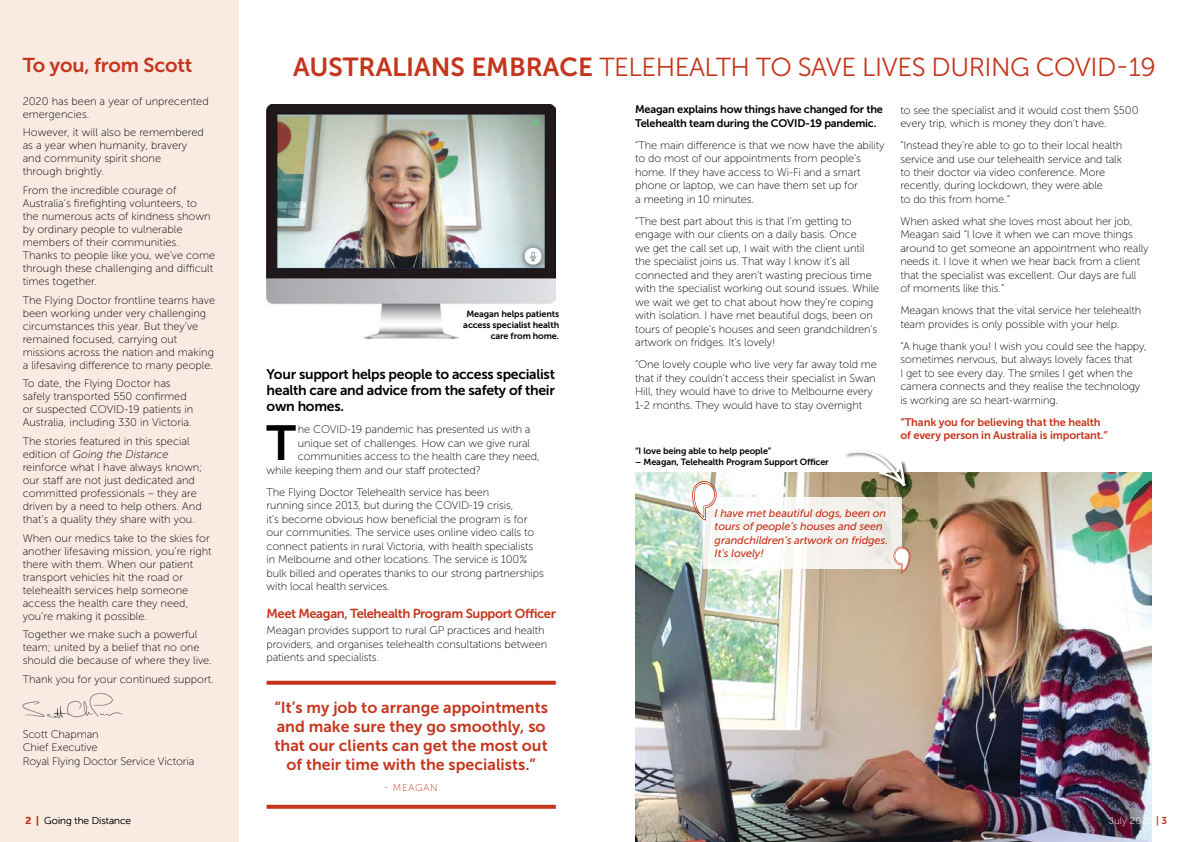
<style>
.page{position:relative;width:1191px;height:842px;background:#fff}
.page>*{position:absolute;margin:0;border:0;box-sizing:border-box;transform-origin:0 0}
.t1{font:49px "Museo Sans 700";color:#000}
.t2{font:26px "Museo Sans 300";letter-spacing:-.02em;color:#c5351c}
.t3{font:20px "Museo Sans 700";letter-spacing:-.01em;color:#c5351c}
.t4{font:16px/19px "Museo Sans 700";color:#c5351c;text-align:center}
.t5{font:14px/16px "Museo Sans 700";letter-spacing:-.02em;color:#000;text-align:justify}
.t6{font:13px "Museo Sans 700";letter-spacing:-.03em;color:#c5351c}
.t7{font:11px/13.5px "Museo Sans 100";letter-spacing:-.01em;color:#000}
.t8{font:italic 11px/13.5px "Museo Sans 500";letter-spacing:-.01em;color:#c5351c}
.t9{font:11px/13.5px "Museo Sans 700";letter-spacing:-.02em;color:#000}
.t10{font:11px/13.5px "Museo Sans 700";letter-spacing:-.01em;color:#c5351c}
.t11{font:10px "Museo Sans 100";color:#000}
.t12{font:10px "Museo Sans 100";color:#fff}
.t13{font:10px "Museo Sans 100";letter-spacing:.07em;color:#c5351c}
.t14{font:9px/10.8px "Museo Sans 700";letter-spacing:-.01em;color:#000;text-align:right}
.s1{font-style:italic}
.s2{font-family:"Museo Sans 700"}
.s3{font-family:"Museo Sans 700";color:#c5351c}
</style>
<div class="page">
<div style="left:0;top:0;width:238px;height:842px;background:#f9eae2"></div>
<img style="left:635px;top:472px;width:516px;height:370px">
<svg style="left:266px;top:681px;width:290px;height:4px"></svg>
<svg style="left:266px;top:805px;width:290px;height:4px"></svg>
<img style="left:266px;top:105px;width:290px;height:233px">
<svg style="left:703px;top:497px;width:199px;height:72px;fill:#f6f3ef"></svg>
<svg style="left:692px;top:481px;width:24px;height:39px"></svg>
<svg style="left:893px;top:546px;width:17px;height:28px"></svg>
<div style="left:844px;top:450px;width:66px;height:41px;background:#000;opacity:.75"></div>
<svg style="left:845px;top:450px;width:61px;height:36px"></svg>
<img style="left:23px;top:692px;width:99px;height:27px">
<h3 class="t3" style="left:23px;top:54px;width:171px">To you, from Scott</h3>
<p class="t7" style="left:23px;top:94px;width:188px;line-height:13px">2020 has been a year of unprecented emergencies.</p>
<p class="t7" style="left:23px;top:126px;width:183px;line-height:13px">However, it will also be remembered as a year when humanity, bravery and community spirit shone<br>through brightly.</p>
<p class="t7" style="left:23px;top:184px;width:194px;line-height:13px">From the incredible courage of Australia’s firefighting volunteers, to the numerous acts of kindness shown by ordinary people to vulnerable members of their communities.<br>Thanks to people like you, we’ve come through these challenging and difficult times together.</p>
<p class="t7" style="left:23px;top:293px;width:194px;line-height:13px">The Flying Doctor frontline teams have been working under very challenging circumstances this year. But they’ve remained focused, carrying out missions across the nation and making a lifesaving difference to many people.</p>
<p class="t7" style="left:23px;top:377px;width:172px;line-height:13px">To date, the Flying Doctor has safely transported 550 confirmed or suspected COVID-19 patients in Australia, including 330 in Victoria.</p>
<p class="t7" style="left:23px;top:435px;width:181px;line-height:13px">The stories featured in this special edition of <span class="s1">Going the Distance </span>reinforce what I have always known; our staff are not just dedicated and committed professionals – they are driven by a need to help others. And that’s a quality they share with you.</p>
<p class="t7" style="left:23px;top:531px;width:190px;line-height:13px">When our medics take to the skies for another lifesaving mission, you’re right there with them. When our patient transport vehicles hit the road or telehealth services help someone access the health care they need, you’re making it possible.</p>
<p class="t7" style="left:23px;top:628px;width:191px;line-height:13px">Together we make such a powerful team; united by a belief that no one should die because of where they live.</p>
<p class="t7" style="left:23px;top:673px;width:193px">Thank you for your continued support.</p>
<p class="t7" style="left:23px;top:727px;width:173px">Scott Chapman<br>Chief Executive<br>Royal Flying Doctor Service Victoria</p>
<h2 class="t2" style="left:293px;top:53px;width:864px"><span class="s2">AUSTRALIANS EMBRACE</span> TELEHEALTH TO SAVE LIVES DURING COVID-19</h2>
<p class="t14" style="left:463px;top:309px;width:97px">Meagan helps patients access specialist health care from home.</p>
<p class="t5" style="left:266px;top:366px;width:290px">Your support helps people to access specialist health care and advice from the safety of their own homes.</p>
<h1 class="t1" style="left:266px;top:416px;width:31px">T</h1>
<p class="t7" style="left:298px;top:423px;width:234px">he COVID-19 pandemic has presented us with a</p>
<p class="t7" style="left:298px;top:436px;width:234px">unique set of challenges. How can we give rural</p>
<p class="t7" style="left:298px;top:450px;width:243px">communities access to the health care they need,</p>
<p class="t7" style="left:266px;top:463px;width:216px">while keeping them and our staff protected?</p>
<p class="t7" style="left:266px;top:485px;width:279px">The Flying Doctor Telehealth service has been<br>running since 2013, but during the COVID-19 crisis,<br>it’s become obvious how beneficial the program is for our communities. The service uses online video calls to connect patients in rural Victoria, with health specialists in Melbourne and other locations. The service is 100% bulk billed and operates thanks to our strong partnerships with local health services.</p>
<p class="t6" style="left:266px;top:606px;width:291px">Meet Meagan, Telehealth Program Support Officer</p>
<p class="t7" style="left:266px;top:624px;width:282px">Meagan provides support to rural GP practices and health providers, and organises telehealth consultations between patients and specialists.</p>
<h3 class="t4" style="left:274px;top:698px;width:275px">“It’s my job to arrange appointments and make sure they go smoothly, so that our clients can get the most out of their time with the specialists.”</h3>
<p class="t13" style="left:385px;top:782px;width:55px">- MEAGAN</p>
<p class="t9" style="left:635px;top:103px;width:249px">Meagan explains how things have changed for the<br>Telehealth team during the COVID-19 pandemic.</p>
<p class="t7" style="left:635px;top:138px;width:251px">“The main difference is that we now have the ability to do most of our appointments from people’s home. If they have access to Wi-Fi and a smart phone or laptop, we can have them set up for<br>a meeting in 10 minutes.</p>
<p class="t7" style="left:635px;top:214px;width:246px">“The best part about this is that I’m getting to engage with our clients on a daily basis. Once<br>we get the call set up, I wait with the client until the specialist joins us. That way I know it’s all connected and they aren’t wasting precious time with the specialist working out sound issues. While we wait we get to chat about how they’re coping with isolation. I have met beautiful dogs, been on tours of people’s houses and seen grandchildren’s artwork on fridges. It’s lovely!</p>
<p class="t7" style="left:635px;top:358px;width:243px">“One lovely couple who live very far away told me that if they couldn’t access their specialist in Swan Hill, they would have to drive to Melbourne every 1-2 months. They would have to stay overnight</p>
<p class="t14" style="left:635px;top:446px;width:138px">“I love being able to help people”</p>
<p class="t14" style="left:635px;top:456px;width:195px">– Meagan, Telehealth Program Support Officer</p>
<p class="t7" style="left:900px;top:103px;width:240px">to see the specialist and it would cost them $500 every trip, which is money they don’t have.</p>
<p class="t7" style="left:900px;top:139px;width:223px">“Instead they’re able to go to their local health service and use our telehealth service and talk to their doctor via video conference. More recently, during lockdown, they were able<br>to do this from home.”</p>
<p class="t7" style="left:900px;top:215px;width:250px">When asked what she loves most about her job, Meagan said “I love it when we can move things around to get someone an appointment who really needs it. I love it when we hear back from a client that the specialist was excellent. Our days are full of moments like this.”</p>
<p class="t7" style="left:900px;top:304px;width:242px">Meagan knows that the vital service her telehealth team provides is only possible with your help.</p>
<p class="t7" style="left:900px;top:340px;width:248px">“A huge thank you! I wish you could see the happy, sometimes nervous, but always lovely faces that<br>I get to see every day. The smiles I get when the camera connects and they realise the technology is working are so heart-warming.</p>
<p class="t10" style="left:900px;top:415px;width:209px">“Thank you for believing that the health of every person in Australia is important.”</p>
<p class="t8" style="left:714px;top:506px;width:175px">I have met beautiful dogs, been on tours of people’s houses and seen grandchildren’s artwork on fridges.<br>It’s lovely!</p>
<p class="t11" style="left:26px;top:815px;width:107px"><span class="s3">2 |</span> Going the Distance</p>
<p class="t12" style="left:1109px;top:815px;width:60px">July 2020 <span class="s3">| 3</span></p>
</div>
